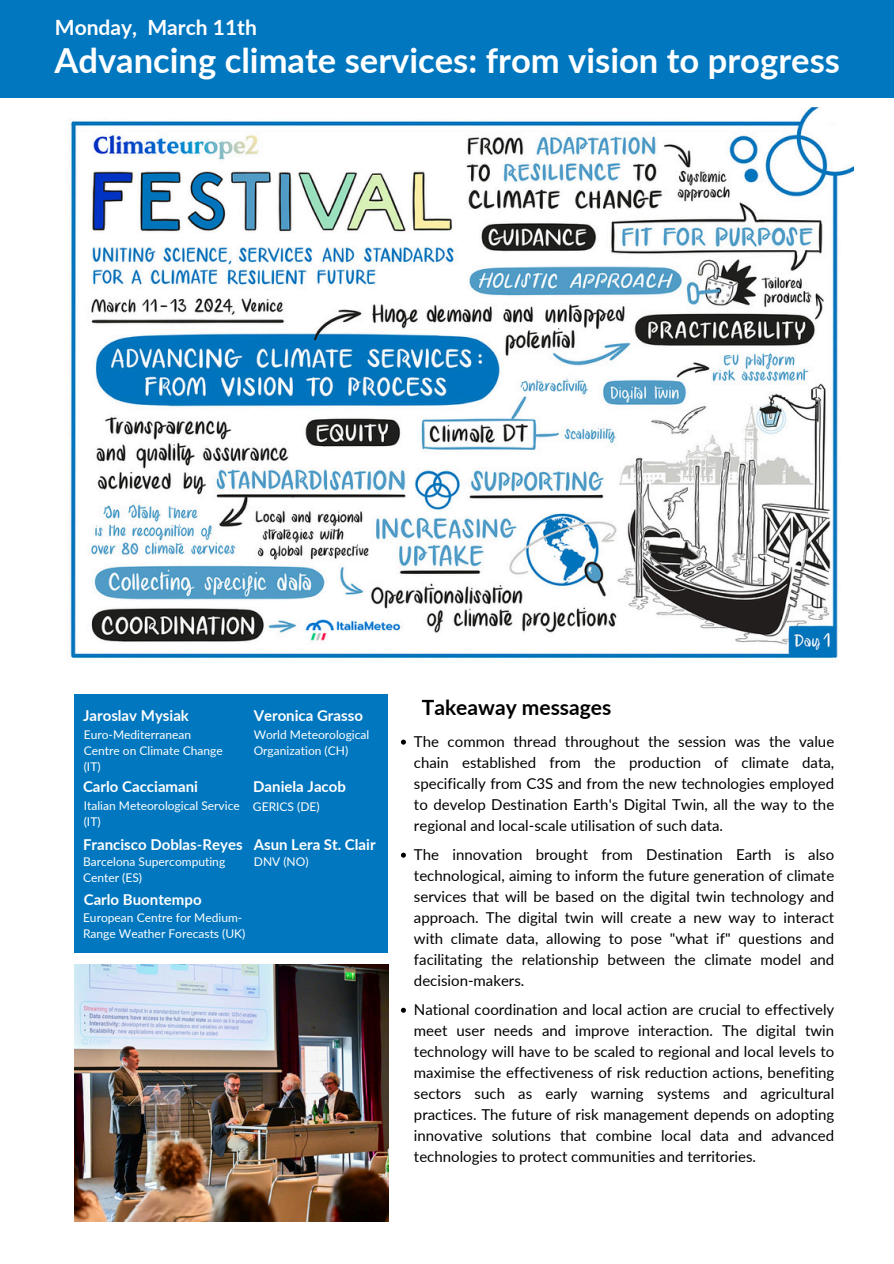
<style>
.page{position:relative;width:894px;height:1264px;background:#fff}
.page>*{position:absolute;margin:0;border:0;box-sizing:border-box;transform-origin:0 0}
.t1{font:700 34.5px "Lato";color:#fff}
.t2{font:700 21px "Lato";color:#fff}
.t3{font:700 21px "Lato";color:#000}
.t4{font:15px/21px "Lato";color:#000;text-align:justify}
.t5{font:700 15px "Lato";color:#fff}
.t6{font:12px/16px "Lato";color:#fff}
</style>
<div class="page">
<div style="left:0;top:0;width:893px;height:97px;background:#0077bf"></div>
<img style="left:69px;top:107px;width:783px;height:553px">
<img style="left:74px;top:964px;width:314px;height:256px">
<div style="left:74px;top:694px;width:314px;height:258px;background:#0077bf"></div>
<svg style="left:401px;top:739px;width:5px;height:5px"></svg>
<svg style="left:401px;top:852px;width:5px;height:5px"></svg>
<svg style="left:401px;top:1007px;width:5px;height:5px"></svg>
<p class="t2" style="left:55px;top:14px;width:203px">Monday, March 11th</p>
<h3 class="t1" style="left:54px;top:39px;width:786px">Advancing climate services: from vision to progress</h3>
<h3 class="t5" style="left:83px;top:706px;width:107px">Jaroslav Mysiak</h3>
<p class="t6" style="left:84px;top:726px;width:140px">Euro-Mediterranean<br>Centre on Climate Change (IT)</p>
<h3 class="t5" style="left:83px;top:776px;width:116px">Carlo Cacciamani</h3>
<h5 class="t6" style="left:84px;top:797px;width:157px">Italian Meteorological Service (IT)</h5>
<h3 class="t5" style="left:83px;top:834px;width:161px">Francisco Doblas-Reyes</h3>
<p class="t6" style="left:83px;top:852px;width:144px">Barcelona Supercomputing<br>Center (ES)</p>
<h5 class="t5" style="left:84px;top:890px;width:119px">Carlo Buontempo</h5>
<h3 class="t6" style="left:83px;top:909px;width:164px">European Centre for Medium-<br>Range Weather Forecasts (UK)</h3>
<p class="t5" style="left:253px;top:706px;width:111px">Veronica Grasso</p>
<p class="t6" style="left:253px;top:726px;width:117px">World Meteorological<br>Organization (CH)</p>
<h2 class="t5" style="left:253px;top:776px;width:94px">Daniela Jacob</h2>
<p class="t6" style="left:253px;top:798px;width:68px">GERICS (DE)</p>
<p class="t5" style="left:253px;top:835px;width:123px">Asun Lera St. Clair</p>
<p class="t6" style="left:254px;top:852px;width:56px">DNV (NO)</p>
<h3 class="t3" style="left:421px;top:694px;width:191px">Takeaway messages</h3>
<p class="t4" style="left:414px;top:730px;width:421px">The common thread throughout the session was the value chain established from the production of climate data, specifically from C3S and from the new technologies employed to develop Destination Earth's Digital Twin, all the way to the regional and local-scale utilisation of such data.</p>
<h3 class="t4" style="left:414px;top:843px;width:421px">The innovation brought from Destination Earth is also technological, aiming to inform the future generation of climate services that will be based on the digital twin technology and approach. The digital twin will create a new way to interact with climate data, allowing to pose "what if" questions and facilitating the relationship between the climate model and decision-makers.</h3>
<p class="t4" style="left:414px;top:998px;width:421px">National coordination and local action are crucial to effectively meet user needs and improve interaction. The digital twin technology will have to be scaled to regional and local levels to maximise the effectiveness of risk reduction actions, benefiting sectors such as early warning systems and agricultural practices. The future of risk management depends on adopting innovative solutions that combine local data and advanced technologies to protect communities and territories.</p>
</div>
